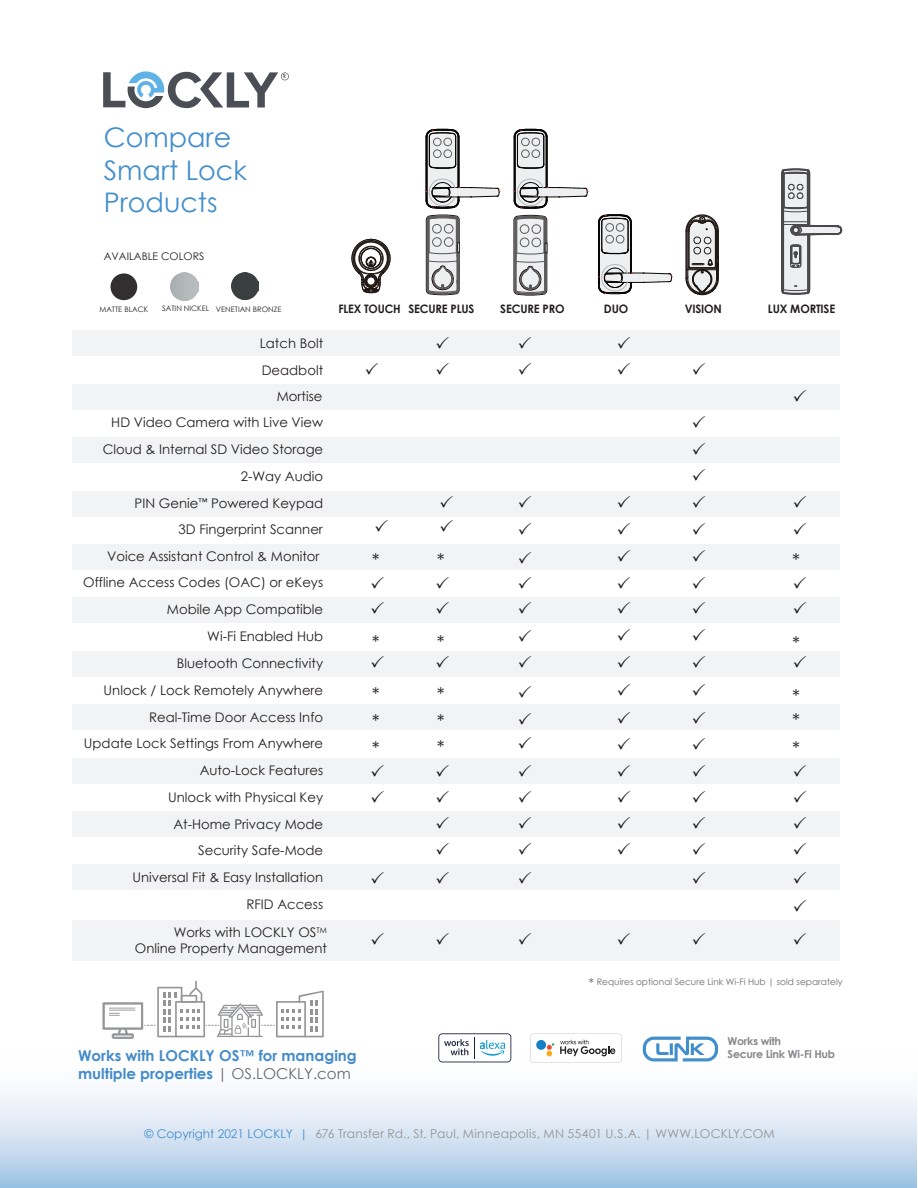
<style>
.page{position:relative;width:918px;height:1188px;background:#fff}
.page>*{position:absolute;margin:0;border:0;box-sizing:border-box;transform-origin:0 0}
.t1{font:27px/32.4px "Century Gothic";color:#428ecc}
.t2{font:18.75px/23.5px "Century Gothic";color:#231f20}
.t3{font:700 15px/18px "Century Gothic";color:#448bca}
.t4{font:13.2px/26.7px "Century Gothic";color:#231f20;text-align:right}
.t5{font:12.15px "Century Gothic";letter-spacing:.02em;color:#939598}
.t6{font:700 11.7px "Century Gothic";letter-spacing:-.015em;color:#231f20}
.t7{font:700 11.7px "Century Gothic";letter-spacing:-.015em;color:#231f20;scale:.95 1}
.t8{font:700 10.95px/13px "Century Gothic";letter-spacing:-.025em;color:#86888b}
.t9{font:10.5px "Century Gothic";color:#231f20}
.t10{font:9px "Century Gothic";color:#6c6d70}
.t11{font:7.5px "Century Gothic";color:#231f20}
.t12{font:700 5.25px "Arial";color:#4b4f55}
.s1{font-size:13.5px}
.s2{font-weight:400;color:#69696c}
.s3{font-size:12px;color:#428ecc}
</style>
<div class="page">
<div style="left:72px;top:491px;width:767px;height:26px;background:#f2f3f4"></div>
<div style="left:72px;top:544px;width:767px;height:26px;background:#f2f3f4"></div>
<div style="left:72px;top:597px;width:767px;height:26px;background:#f2f3f4"></div>
<div style="left:72px;top:651px;width:767px;height:26px;background:#f2f3f4"></div>
<div style="left:72px;top:704px;width:767px;height:26px;background:#f2f3f4"></div>
<div style="left:72px;top:758px;width:767px;height:26px;background:#f2f3f4"></div>
<div style="left:72px;top:811px;width:767px;height:26px;background:#f2f3f4"></div>
<div style="left:72px;top:864px;width:767px;height:26px;background:#f2f3f4"></div>
<div style="left:72px;top:437px;width:767px;height:26px;background:#f2f3f4"></div>
<div style="left:72px;top:384px;width:767px;height:26px;background:#f2f3f4"></div>
<div style="left:72px;top:920px;width:767px;height:40px;background:#f2f3f4"></div>
<div style="left:72px;top:330px;width:767px;height:26px;background:#f2f3f4"></div>
<svg style="left:643px;top:1037px;width:75px;height:15px"></svg>
<svg style="left:1px;top:1052px;width:916px;height:136px"></svg>
<svg style="left:781px;top:169px;width:61px;height:180px"></svg>
<svg style="left:426px;top:129px;width:74px;height:167px"></svg>
<div style="left:433px;top:138px;width:8px;height:8px;border:1px solid #615f5f;border-radius:50%"></div>
<div style="left:433px;top:150px;width:8px;height:8px;border:1px solid #615f5f;border-radius:50%"></div>
<div style="left:444px;top:138px;width:8px;height:8px;border:1px solid #615f5f;border-radius:50%"></div>
<div style="left:444px;top:150px;width:8px;height:8px;border:1px solid #615f5f;border-radius:50%"></div>
<svg style="left:513px;top:129px;width:75px;height:167px"></svg>
<div style="left:521px;top:138px;width:8px;height:8px;border:1px solid #615f5f;border-radius:50%"></div>
<div style="left:521px;top:150px;width:8px;height:8px;border:1px solid #615f5f;border-radius:50%"></div>
<div style="left:532px;top:138px;width:8px;height:8px;border:1px solid #615f5f;border-radius:50%"></div>
<div style="left:532px;top:150px;width:8px;height:8px;border:1px solid #615f5f;border-radius:50%"></div>
<svg style="left:598px;top:214px;width:74px;height:80px"></svg>
<div style="left:606px;top:223px;width:8px;height:8px;border:1px solid #615f5f;border-radius:50%"></div>
<div style="left:606px;top:235px;width:8px;height:8px;border:1px solid #615f5f;border-radius:50%"></div>
<div style="left:616px;top:223px;width:8px;height:8px;border:1px solid #615f5f;border-radius:50%"></div>
<div style="left:616px;top:235px;width:8px;height:8px;border:1px solid #615f5f;border-radius:50%"></div>
<svg style="left:103px;top:71px;width:186px;height:37px"></svg>
<img style="left:231px;top:273px;width:27px;height:26px">
<img style="left:171px;top:273px;width:27px;height:27px">
<div style="left:111px;top:273px;width:26px;height:27px;background:#312f30;border-radius:50%"></div>
<svg style="left:685px;top:214px;width:34px;height:82px;background:#a2a09f"></svg>
<svg style="left:103px;top:981px;width:221px;height:58px"></svg>
<svg style="left:438px;top:1033px;width:73px;height:29px"></svg>
<svg style="left:530px;top:1034px;width:92px;height:29px"></svg>
<div style="left:536px;top:1040px;width:10px;height:10px;background:#1680c4;border-radius:50%"></div>
<svg style="left:351px;top:238px;width:40px;height:56px"></svg>
<p class="t12" style="left:283px;top:73px;width:5px">R</p>
<h1 class="t1" style="left:104px;top:121px;width:145px">Compare<br>Smart Lock<br>Products</h1>
<p class="t9" style="left:104px;top:249px;width:102px">AVAILABLE COLORS</p>
<p class="t11" style="left:99px;top:304px;width:50px">MATTE BLACK</p>
<p class="t11" style="left:162px;top:304px;width:121px">SATIN NICKEL VENETIAN BRONZE</p>
<p class="t4" style="left:260px;top:329px;width:65px">Latch Bolt</p>
<p class="t4" style="left:262px;top:356px;width:63px">Deadbolt</p>
<p class="t4" style="left:277px;top:383px;width:47px">Mortise</p>
<p class="t4" style="left:111px;top:409px;width:213px">HD Video Camera with Live View</p>
<p class="t4" style="left:103px;top:435px;width:222px">Cloud &amp; Internal SD Video Storage</p>
<p class="t4" style="left:241px;top:462px;width:84px">2-Way Audio</p>
<p class="t4" style="left:135px;top:489px;width:190px">PIN Genie<sup>™</sup> Powered Keypad</p>
<p class="t4" style="left:179px;top:516px;width:146px">3D Fingerprint Scanner</p>
<p class="t4" style="left:107px;top:542px;width:214px">Voice Assistant Control &amp; Monitor</p>
<p class="t4" style="left:83px;top:569px;width:241px">Offline Access Codes (OAC) or eKeys</p>
<p class="t4" style="left:167px;top:596px;width:158px">Mobile App Compatible</p>
<p class="t4" style="left:207px;top:623px;width:117px">Wi-Fi Enabled Hub</p>
<p class="t4" style="left:177px;top:650px;width:148px">Bluetooth Connectivity</p>
<p class="t4" style="left:104px;top:677px;width:221px">Unlock / Lock Remotely Anywhere</p>
<p class="t4" style="left:149px;top:703px;width:175px">Real-Time Door Access Info</p>
<p class="t4" style="left:84px;top:730px;width:241px">Update Lock Settings From Anywhere</p>
<p class="t4" style="left:200px;top:757px;width:125px">Auto-Lock Features</p>
<p class="t4" style="left:168px;top:784px;width:157px">Unlock with Physical Key</p>
<p class="t4" style="left:132px;top:810px;width:192px">At-Home Privacy Mode<br>Security Safe-Mode<br>Universal Fit &amp; Easy Installation</p>
<p class="t4" style="left:246px;top:891px;width:78px">RFID Access</p>
<p class="t4" style="left:135px;top:924px;width:194px;line-height:15.9px">Works with LOCKLY OS<sup>TM<br></sup>Online Property Management</p>
<p class="t7" style="left:338px;top:300px;width:67px">FLEX TOUCH</p>
<p class="t6" style="left:408px;top:300px;width:68px">SECURE PLUS</p>
<p class="t6" style="left:500px;top:300px;width:66px">SECURE PRO</p>
<p class="t6" style="left:768px;top:300px;width:69px">LUX MORTISE</p>
<p class="t6" style="left:604px;top:300px;width:26px">DUO</p>
<p class="t6" style="left:685px;top:300px;width:39px">VISION</p>
<h2 class="t2" style="left:372px;top:548px;width:9px">*</h2>
<h2 class="t2" style="left:437px;top:548px;width:9px">*</h2>
<h2 class="t2" style="left:792px;top:548px;width:9px">*</h2>
<h2 class="t2" style="left:372px;top:630px;width:9px">*</h2>
<h2 class="t2" style="left:437px;top:630px;width:9px">*</h2>
<h2 class="t2" style="left:792px;top:631px;width:9px">*</h2>
<h2 class="t2" style="left:372px;top:683px;width:9px">*</h2>
<h2 class="t2" style="left:437px;top:683px;width:9px">*</h2>
<h2 class="t2" style="left:372px;top:709px;width:9px">*</h2>
<h2 class="t2" style="left:437px;top:709px;width:9px">*</h2>
<h2 class="t2" style="left:372px;top:736px;width:9px">*</h2>
<h2 class="t2" style="left:437px;top:736px;width:9px">*</h2>
<h2 class="t2" style="left:792px;top:685px;width:9px">* *</h2>
<h2 class="t2" style="left:792px;top:736px;width:9px">*</h2>
<p class="t10" style="left:589px;top:975px;width:256px"><span class="s1">*</span> Requires optional Secure Link Wi-Fi Hub | sold separately</p>
<p class="t3" style="left:78px;top:1046px;width:280px">Works with LOCKLY OS™ for managing multiple properties <span class="s2">| OS.LOCKLY.com</span></p>
<p class="t8" style="left:728px;top:1034px;width:109px">Works with<br>Secure Link Wi-Fi Hub</p>
<p class="t5" style="left:144px;top:1125px;width:632px"><span class="s3">© Copyright 2021 LOCKLY |</span> 676 Transfer Rd., St. Paul, Minneapolis, MN 55401 U.S.A. | WWW.LOCKLY.COM</p>
</div>
